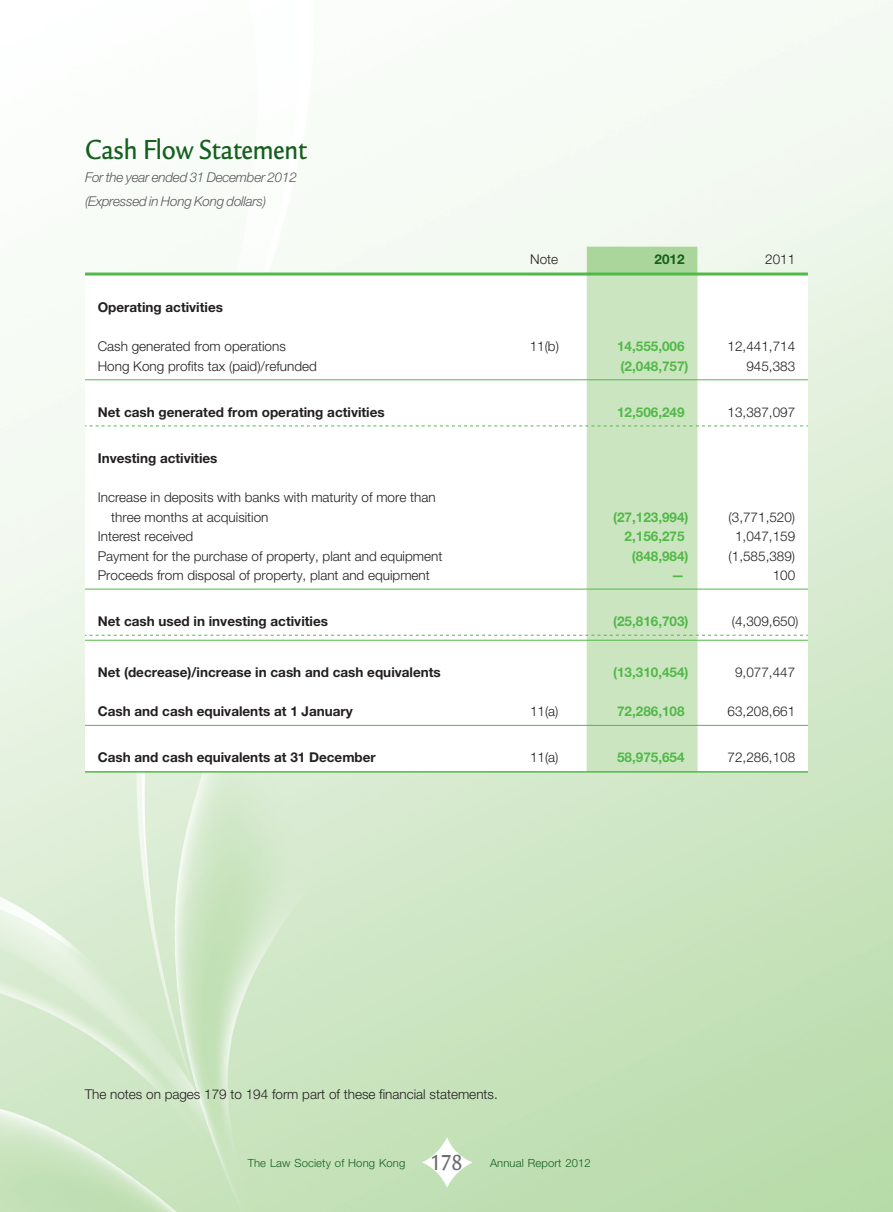
<style>
.page{position:relative;width:893px;height:1212px;background:#fff}
.page>*{position:absolute;margin:0;border:0;box-sizing:border-box;transform-origin:0 0}
.t1{font:500 30px "Legacy Sans Std";letter-spacing:-.01em;color:#145f1d;scale:.85 1}
.t2{font:500 23.7px "Legacy Sans Std";color:#6c6d70;scale:.85 1}
.t3{font:300 13.5px/19.5px "Helvetica Neue LT Std";color:#231f20}
.t4{font:700 13.5px "Helvetica Neue LT Std";color:#231f20}
.t5{font:700 13.5px "Helvetica Neue LT Std";color:#51b948}
.t6{font:italic 300 13.5px/24px "Helvetica Neue LT Std";letter-spacing:-.02em;color:#57585a}
.t7{font:700 13.5px "Helvetica Neue LT Std";color:#145f1d}
.t8{font:300 11.25px "Helvetica Neue LT Std";letter-spacing:.01em;color:#145f1d}
</style>
<div class="page">
<svg style="left:422px;top:1137px;width:50px;height:51px"></svg>
<div style="left:587px;top:247px;width:110px;height:25px;background:#abd69b"></div>
<svg style="left:85px;top:275px;width:723px;height:496px"></svg>
<div style="left:587px;top:275px;width:110px;height:496px;background:#cce5c1"></div>
<hr style="left:85px;top:272px;width:723px;height:3px;background:#51b948">
<hr style="left:85px;top:379px;width:723px;height:1px;background:#51b948">
<svg style="left:85px;top:425px;width:723px;height:1px"></svg>
<hr style="left:85px;top:589px;width:723px;height:1px;background:#51b948">
<hr style="left:85px;top:640px;width:723px;height:1px;background:#51b948">
<svg style="left:85px;top:635px;width:723px;height:1px"></svg>
<hr style="left:85px;top:725px;width:723px;height:1px;background:#51b948">
<hr style="left:85px;top:771px;width:723px;height:2px;background:#51b948">
<p class="t1" style="left:85px;top:138px;width:262px">Cash Flow Statement</p>
<p class="t6" style="left:85px;top:167px;width:213px">For the year ended 31 December 2012 (Expressed in Hong Kong dollars)</p>
<p class="t3" style="left:530px;top:251px;width:30px">Note</p>
<p class="t7" style="left:655px;top:254px;width:32px">2012</p>
<p class="t3" style="left:765px;top:251px;width:32px">2011</p>
<p class="t4" style="left:98px;top:303px;width:127px">Operating activities</p>
<p class="t3" style="left:98px;top:338px;width:190px">Cash generated from operations</p>
<p class="t3" style="left:530px;top:338px;width:31px">11(b)</p>
<p class="t5" style="left:617px;top:342px;width:69px">14,555,006</p>
<p class="t3" style="left:728px;top:338px;width:69px">12,441,714</p>
<p class="t3" style="left:98px;top:358px;width:221px">Hong Kong profits tax (paid)/refunded</p>
<p class="t5" style="left:621px;top:361px;width:70px">(2,048,757)</p>
<p class="t3" style="left:746px;top:358px;width:50px">945,383</p>
<p class="t4" style="left:98px;top:407px;width:288px">Net cash generated from operating activities</p>
<p class="t5" style="left:617px;top:407px;width:69px">12,506,249</p>
<p class="t3" style="left:728px;top:404px;width:69px">13,387,097</p>
<p class="t4" style="left:98px;top:453px;width:121px">Investing activities</p>
<p class="t3" style="left:111px;top:489px;width:326px;text-indent:-14px">Increase in deposits with banks with maturity of more than three months at acquisition</p>
<p class="t5" style="left:613px;top:512px;width:77px">(27,123,994)</p>
<p class="t3" style="left:729px;top:508px;width:68px">(3,771,520)</p>
<p class="t3" style="left:98px;top:528px;width:97px">Interest received</p>
<p class="t5" style="left:625px;top:531px;width:62px">2,156,275</p>
<p class="t3" style="left:735px;top:528px;width:62px">1,047,159</p>
<p class="t3" style="left:98px;top:547px;width:346px">Payment for the purchase of property, plant and equipment</p>
<p class="t5" style="left:632px;top:551px;width:58px">(848,984)</p>
<p class="t3" style="left:729px;top:547px;width:68px">(1,585,389)</p>
<p class="t3" style="left:98px;top:567px;width:334px">Proceeds from disposal of property, plant and equipment</p>
<p class="t5" style="left:671px;top:570px;width:15px">—</p>
<p class="t3" style="left:773px;top:567px;width:24px">100</p>
<p class="t4" style="left:98px;top:616px;width:232px">Net cash used in investing activities</p>
<p class="t5" style="left:613px;top:616px;width:77px">(25,816,703)</p>
<p class="t3" style="left:732px;top:613px;width:68px">(4,309,650)</p>
<p class="t4" style="left:98px;top:668px;width:344px">Net (decrease)/increase in cash and cash equivalents</p>
<p class="t5" style="left:613px;top:668px;width:77px">(13,310,454)</p>
<p class="t3" style="left:735px;top:664px;width:62px">9,077,447</p>
<p class="t4" style="left:98px;top:707px;width:257px">Cash and cash equivalents at 1 January</p>
<p class="t3" style="left:530px;top:703px;width:30px">11(a)</p>
<p class="t5" style="left:617px;top:707px;width:69px">72,286,108</p>
<p class="t3" style="left:728px;top:703px;width:69px">63,208,661</p>
<p class="t4" style="left:98px;top:753px;width:280px">Cash and cash equivalents at 31 December</p>
<p class="t3" style="left:530px;top:749px;width:30px">11(a)</p>
<p class="t5" style="left:617px;top:753px;width:69px">58,975,654</p>
<p class="t3" style="left:728px;top:749px;width:69px">72,286,108</p>
<p class="t3" style="left:85px;top:1086px;width:415px">The notes on pages 179 to 194 form part of these financial statements.</p>
<p class="t2" style="left:430px;top:1153px;width:40px">178</p>
<p class="t8" style="left:248px;top:1158px;width:159px">The Law Society of Hong Kong</p>
<p class="t8" style="left:490px;top:1158px;width:102px">Annual Report 2012</p>
</div>
